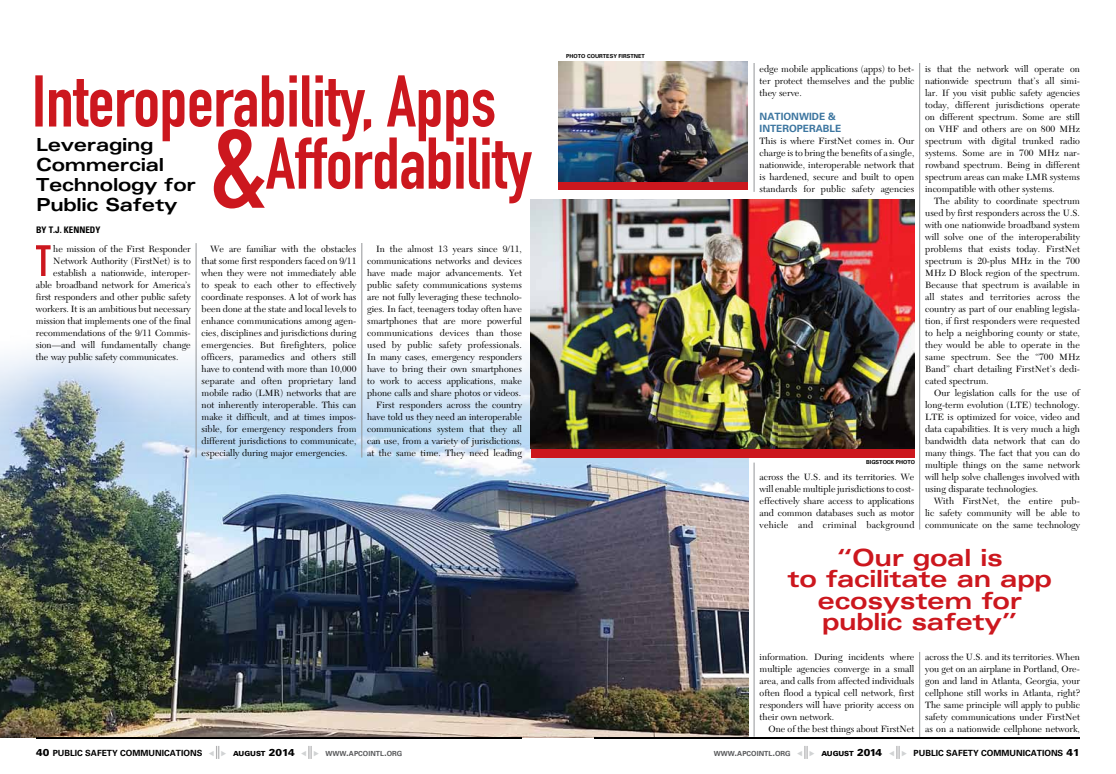
<style>
.page{position:relative;width:1116px;height:774px;background:#fff}
.page>*{position:absolute;margin:0;border:0;box-sizing:border-box;transform-origin:0 0}
.t1{font:700 expanded 23.6px/21.5px "Univers LT Std";letter-spacing:-.015em;color:#cc171e;text-align:center}
.t2{font:700 expanded 18px/20px "Univers LT Std";letter-spacing:-.015em;color:#000}
.t3{font:700 10px/12px "Univers LT Std";color:#3d76a0}
.t4{font:900 10px "Univers LT Std";color:#000}
.t5{font:9.5px/12px "New Caledonia LT Std";color:#000;text-align:justify}
.t6{font:700 condensed 9px "Univers LT Std";color:#000}
.t7{font:700 8.5px "Univers LT Std";color:#000}
.t8{font:700 7px "Univers LT Std";color:#58595b}
.t9{font:700 5.5px "Univers LT Std";color:#000}
.s1{font-weight:900;font-size:10px}
.s2{font-size:8.5px;color:#000}
.s3{color:#d1d3d4}
.s4{font-weight:900;color:#000}
.s5{font-weight:900;font-size:10px;color:#000}
.s6{font-size:10px}
.s7{font-weight:700;font-size:8.5px}
</style>
<div class="page">
<img style="left:0;top:319px;width:749px;height:419px">
<hr style="left:36px;top:737px;width:486px;height:2px;background:#000">
<hr style="left:919px;top:652px;width:1px;height:85px;background:#939598">
<hr style="left:919px;top:63px;width:1px;height:467px;background:#939598">
<hr style="left:754px;top:63px;width:1px;height:129px;background:#939598">
<hr style="left:754px;top:463px;width:1px;height:274px;background:#939598">
<hr style="left:362px;top:243px;width:1px;height:215px;background:#939598">
<hr style="left:196px;top:243px;width:1px;height:214px;background:#939598">
<div style="left:531px;top:200px;width:384px;height:258px;background:#cc171e"></div>
<img style="left:531px;top:200px;width:384px;height:249px">
<div style="left:558px;top:61px;width:190px;height:129px;background:#cc171e"></div>
<img style="left:558px;top:61px;width:190px;height:120px">
<hr style="left:594px;top:737px;width:486px;height:2px;background:#000">
<svg style="left:36px;top:245px;width:15px;height:31px"></svg>
<svg style="left:35px;top:75px;width:497px;height:134px"></svg>
<h2 class="t2" style="left:36px;top:134px;width:161px">Leveraging<br>Commercial<br>Technology for<br>Public Safety</h2>
<p class="t6" style="left:36px;top:224px;width:66px">BY T.J. KENNEDY</p>
<p class="t5" style="left:53px;top:243px;width:139px">he mission of the First Responder</p>
<p class="t5" style="left:53px;top:255px;width:139px">Network Authority (FirstNet) is to</p>
<p class="t5" style="left:53px;top:267px;width:139px">establish a nationwide, interoper-</p>
<p class="t5" style="left:36px;top:279px;width:156px">able broadband network for America’s</p>
<p class="t5" style="left:36px;top:291px;width:156px">first responders and other public safety</p>
<p class="t5" style="left:36px;top:303px;width:156px">workers. It is an ambitious but necessary</p>
<p class="t5" style="left:36px;top:315px;width:156px">mission that implements one of the final</p>
<p class="t5" style="left:36px;top:327px;width:156px">recommendations of the 9/11 Commis-</p>
<p class="t5" style="left:36px;top:339px;width:156px">sion—and will fundamentally change</p>
<p class="t5" style="left:36px;top:351px;width:144px">the way public safety communicates.</p>
<p class="t5" style="left:202px;top:243px;width:156px;text-indent:9px">We are familiar with the obstacles that some first responders faced on 9/11 when they were not immediately able to speak to each other to effectively coordinate responses. A lot of work has been done at the state and local levels to enhance communications among agen&shy;cies, disciplines and jurisdictions during emergencies. But firefighters, police officers, paramedics and others still have to contend with more than 10,000 separate and often proprietary land mobile radio (LMR) networks that are not inherently interoperable. This can make it difficult, and at times impos&shy;sible, for emergency responders from different jurisdictions to communicate, especially during major emergencies.</p>
<p class="t5" style="left:367px;top:243px;width:156px;text-align:right">In the almost 13 years since 9/11, communications networks and devices have made major advancements. Yet public safety communications systems are not fully leveraging these technolo&shy;gies. In fact, teenagers today often have smartphones that are more powerful communications devices than those used by public safety professionals.<br>In many cases, emergency responders have to bring their own smartphones to work to access applications, make phone calls and share photos or videos.<br>First responders across the country have told us they need an interoperable communications system that they all can use, from a variety of jurisdictions, at the same time. They need leading</p>
<p class="t9" style="left:566px;top:53px;width:80px">PHOTO COURTESY FIRSTNET</p>
<p class="t5" style="left:760px;top:63px;width:156px">edge mobile applications (apps) to bet&shy;ter protect themselves and the public they serve.</p>
<p class="t3" style="left:760px;top:111px;width:83px">NATIONWIDE &amp;<br>INTEROPERABLE</p>
<p class="t5" style="left:760px;top:135px;width:156px">This is where FirstNet comes in. Our charge is to bring the benefits of a single, nationwide, interoperable network that is hardened, secure and built to open standards for public safety agencies</p>
<p class="t9" style="left:866px;top:459px;width:50px">BIGSTOCK PHOTO</p>
<p class="t5" style="left:760px;top:471px;width:156px">across the U.S. and its territories. We will enable multiple jurisdictions to cost&shy;effectively share access to applications and common databases such as motor vehicle and criminal background</p>
<p class="t5" style="left:925px;top:63px;width:156px">is that the network will operate on nationwide spectrum that’s all simi&shy;lar. If you visit public safety agencies today, different jurisdictions operate on different spectrum. Some are still on VHF and others are on 800 MHz spectrum with digital trunked radio systems. Some are in 700 MHz nar&shy;rowband spectrum. Being in different spectrum areas can make LMR systems incompatible with other systems.</p>
<p class="t5" style="left:925px;top:195px;width:156px;text-indent:9px">The ability to coordinate spectrum used by first responders across the U.S. with one nationwide broadband system will solve one of the interoperability problems that exists today. FirstNet spectrum is 20-plus MHz in the 700<br>MHz D Block region of the spectrum.<br>Because that spectrum is available in all states and territories across the country as part of our enabling legisla&shy;tion, if first responders were requested to help a neighboring county or state, they would be able to operate in the same spectrum. See the “700 MHz Band” chart detailing FirstNet’s dedi&shy;cated spectrum.</p>
<p class="t5" style="left:925px;top:387px;width:156px;text-indent:9px">Our legislation calls for the use of long-term evolution (LTE) technology.<br>LTE is optimized for voice, video and data capabilities. It is very much a high bandwidth data network that can do many things. The fact that you can do multiple things on the same network will help solve challenges involved with using disparate technologies.</p>
<p class="t5" style="left:925px;top:495px;width:156px;text-indent:9px">With FirstNet, the entire pub&shy;lic safety community will be able to communicate on the same technology</p>
<h1 class="t1" style="left:787px;top:547px;width:266px">“Our goal is<br>to facilitate an app ecosystem for public safety”</h1>
<p class="t5" style="left:760px;top:651px;width:156px">information. During incidents where multiple agencies converge in a small area, and calls from affected individuals often flood a typical cell network, first responders will have priority access on their own network.</p>
<p class="t5" style="left:769px;top:723px;width:147px">One of the best things about FirstNet</p>
<p class="t5" style="left:925px;top:651px;width:156px">across the U.S. and its territories. When you get on an airplane in Portland, Ore&shy;gon and land in Atlanta, Georgia, your cellphone still works in Atlanta, right?<br>The same principle will apply to public safety communications under FirstNet as on a nationwide cellphone network,</p>
<p class="t7" style="left:36px;top:748px;width:40px"><span class="s1">40</span> PUBLIC</p>
<p class="t7" style="left:85px;top:748px;width:76px">SAFETY COMMUNICATION</p>
<p class="t8" style="left:197px;top:749px;width:207px"><span class="s2">S</span> <span class="s3">◀</span> ∥ <span class="s3">▶</span> <span class="s4">AUGUST</span> <span class="s5">2014</span> <span class="s3">◀</span> ∥ <span class="s3">▶</span> WWW<span class="s6">.</span>APCOINTL<span class="s6">.</span>ORG</p>
<p class="t8" style="left:714px;top:749px;width:223px">WWW<span class="s6">.</span>APCOINTL<span class="s6">.</span>ORG <span class="s3">◀</span> ∥ <span class="s3">▶</span> <span class="s4">AUGUST</span> <span class="s5">2014</span> <span class="s3">◀</span> ∥ <span class="s3">▶</span> <span class="s2">PUBLIC</span></p>
<p class="t7" style="left:946px;top:748px;width:76px">SAFETY COMMUNICATION</p>
<p class="t4" style="left:1058px;top:746px;width:24px"><span class="s7">S</span> 41</p>
</div>
